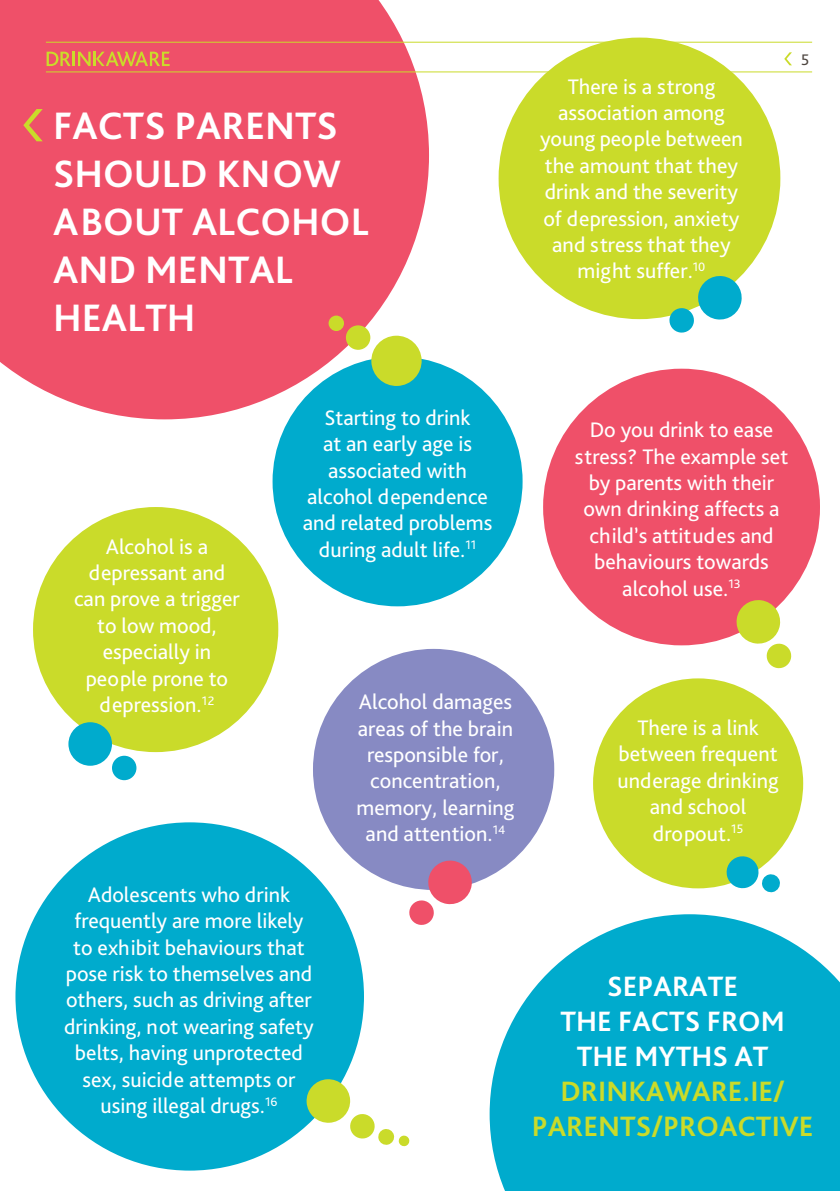
<style>
.page{position:relative;width:840px;height:1191px;background:#fff}
.page>*{position:absolute;margin:0;border:0;box-sizing:border-box;transform-origin:0 0}
.t1{font:700 40px/48px "Bliss Pro";color:#fff}
.t2{font:700 29.2px/35.2px "Bliss Pro";color:#cadb2a;text-align:center}
.t3{font:700 29.2px/35.2px "Bliss Pro";color:#fff;text-align:center}
.t4{font:22px/26.4px "Bliss Pro";color:#fff;text-align:center}
.t5{font:16px "Bliss Pro";color:#4d453f}
</style>
<div class="page">
<svg style="left:0;top:0;width:429px;height:419px;background:#f05c73"></svg>
<svg style="left:784px;top:52px;width:7px;height:13px"></svg>
<hr style="left:46px;top:71px;width:765px;height:1px;background:#cadb2a">
<hr style="left:46px;top:42px;width:765px;height:1px;background:#cadb2a">
<svg style="left:47px;top:52px;width:24px;height:14px"></svg>
<hr style="left:72px;top:52px;width:3px;height:14px;background:#cadb2a">
<svg style="left:78px;top:52px;width:91px;height:14px"></svg>
<div style="left:272px;top:356px;width:250px;height:250px;background:#00abcd;border-radius:50%"></div>
<svg style="left:489px;top:914px;width:350px;height:277px;background:#20b5d3"></svg>
<div style="left:498px;top:38px;width:282px;height:281px;background:#cadb2a;border-radius:50%"></div>
<div style="left:543px;top:369px;width:276px;height:276px;background:#ef5069;border-radius:50%"></div>
<div style="left:592px;top:678px;width:210px;height:210px;background:#cadb2a;border-radius:50%"></div>
<div style="left:313px;top:649px;width:241px;height:241px;background:#878ac3;border-radius:50%"></div>
<div style="left:33px;top:507px;width:245px;height:245px;background:#cadb2a;border-radius:50%"></div>
<div style="left:15px;top:822px;width:349px;height:348px;background:#00abcd;border-radius:50%"></div>
<div style="left:370px;top:335px;width:52px;height:51px;background:#cadb2a;border-radius:50%"></div>
<div style="left:68px;top:722px;width:44px;height:43px;background:#00abcd;border-radius:50%"></div>
<svg style="left:408px;top:860px;width:65px;height:65px"></svg>
<div style="left:345px;top:325px;width:25px;height:25px;background:#cadb2a;border-radius:50%"></div>
<div style="left:328px;top:315px;width:16px;height:16px;background:#cadb2a;border-radius:50%"></div>
<svg style="left:668px;top:275px;width:74px;height:58px"></svg>
<svg style="left:734px;top:598px;width:57px;height:71px"></svg>
<svg style="left:724px;top:854px;width:56px;height:39px"></svg>
<div style="left:112px;top:755px;width:24px;height:25px;background:#00abcd;border-radius:50%"></div>
<svg style="left:306px;top:1078px;width:103px;height:68px"></svg>
<svg style="left:23px;top:109px;width:20px;height:32px"></svg>
<h1 class="t1" style="left:53px;top:101px;width:317px">FACTS PARENTS<br>SHOULD KNOW<br>ABOUT ALCOHOL<br>AND MENTAL<br>HEALTH</h1>
<p class="t4" style="left:539px;top:72px;width:204px">There is a strong association among young people between the amount that they drink and the severity of depression, anxiety and stress that they might suffer.<sup>10</sup></p>
<p class="t5" style="left:800px;top:49px;width:10px">5</p>
<p class="t4" style="left:74px;top:532px;width:167px">Alcohol is a depressant and can prove a trigger to low mood, especially in people prone to depression.<sup>12</sup></p>
<p class="t4" style="left:302px;top:404px;width:191px">Starting to drink<br>at an early age is associated with alcohol dependence and related problems during adult life.<sup>11</sup></p>
<p class="t4" style="left:356px;top:688px;width:159px">Alcohol damages areas of the brain responsible for, concentration, memory, learning and attention.<sup>14</sup></p>
<p class="t4" style="left:64px;top:880px;width:251px">Adolescents who drink frequently are more likely to exhibit behaviours that pose risk to themselves and others, such as driving after drinking, not wearing safety belts, having unprotected sex, suicide attempts or using illegal drugs.<sup>16</sup></p>
<p class="t4" style="left:574px;top:416px;width:215px">Do you drink to ease stress? The example set by parents with their own drinking affects a child’s attitudes and behaviours towards alcohol use.<sup>13</sup></p>
<p class="t4" style="left:617px;top:714px;width:163px">There is a link between frequent underage drinking and school dropout.<sup>15</sup></p>
<h2 class="t3" style="left:560px;top:967px;width:226px">SEPARATE<br>THE FACTS FROM<br>THE MYTHS AT</h2>
<h2 class="t2" style="left:531px;top:1073px;width:283px">DRINKAWARE.IE/<br>PARENTS/PROACTIVE</h2>
</div>
